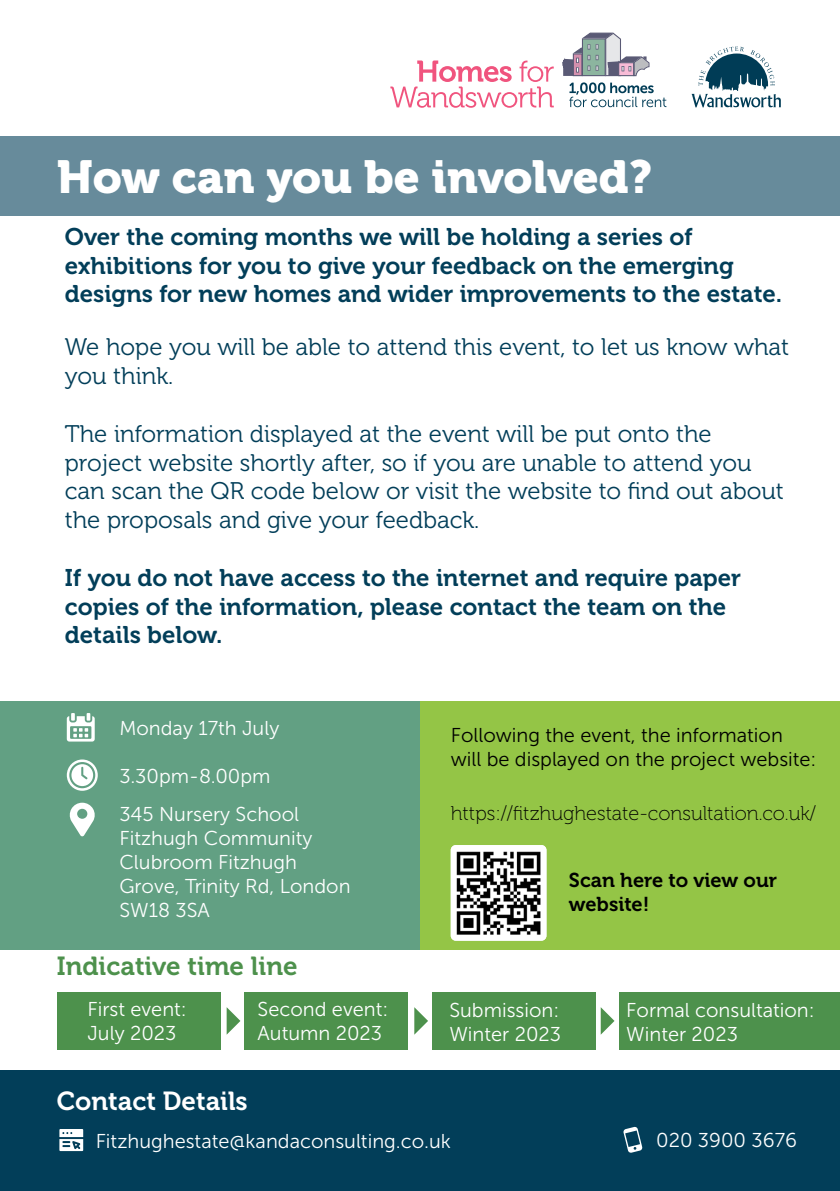
<style>
.page{position:relative;width:840px;height:1191px;background:#fff}
.page>*{position:absolute;margin:0;border:0;box-sizing:border-box;transform-origin:0 0}
.Paragraph_Style_1{font:46px "Museo 900";letter-spacing:-.005em;color:#fff}
.Paragraph_Style_1-2{font:26px "Museo 700";color:#4d914c}
.Paragraph_Style_1-3{font:26px "Museo 700";color:#fff}
.Paragraph_Style_1-4{font:24px/28.8px "Museo 700";color:#023e59}
.Paragraph_Style_1-5{font:24px/28.8px "Museo 300";color:#023e59}
.Paragraph_Style_1-6{font:20px/24px "Museo Sans 300";color:#fff}
.Paragraph_Style_1-7{font:20px/24px "Museo Sans 300";color:#000}
.Paragraph_Style_1-8{font:20px "Museo 100";color:#000}
.Paragraph_Style_1-9{font:20px/24px "Museo 700";color:#000}
</style>
<div class="page">
<div style="left:0;top:136px;width:839px;height:79px;background:#678b9b"></div>
<svg style="left:390px;top:33px;width:276px;height:75px"></svg>
<svg style="left:691px;top:46px;width:90px;height:62px"></svg>
<div style="left:0;top:701px;width:420px;height:249px;background:#62a083"></div>
<div style="left:420px;top:701px;width:419px;height:249px;background:#94c546"></div>
<img style="left:450px;top:845px;width:96px;height:95px">
<div style="left:57px;top:992px;width:163px;height:57px;background:#4d914c"></div>
<svg style="left:67px;top:713px;width:28px;height:28px"></svg>
<svg style="left:67px;top:759px;width:31px;height:31px"></svg>
<svg style="left:69px;top:802px;width:26px;height:34px"></svg>
<svg style="left:226px;top:992px;width:182px;height:57px;background:#5b995a"></svg>
<div style="left:619px;top:992px;width:220px;height:57px;background:#4d914c"></div>
<svg style="left:414px;top:992px;width:200px;height:57px;background:#67a166"></svg>
<div style="left:0;top:1070px;width:839px;height:121px;background:#023e59"></div>
<svg style="left:623px;top:1126px;width:19px;height:27px"></svg>
<svg style="left:59px;top:1129px;width:24px;height:22px"></svg>
<p class="Paragraph_Style_1" style="left:57px;top:151px;width:596px">How can you be involved?</p>
<p class="Paragraph_Style_1-4" style="left:65px;top:222px;width:718px">Over the coming months we will be holding a series of exhibitions for you to give your feedback on the emerging designs for new homes and wider improvements to the estate.</p>
<p class="Paragraph_Style_1-5" style="left:65px;top:333px;width:725px">We hope you will be able to attend this event, to let us know what you think.</p>
<p class="Paragraph_Style_1-5" style="left:65px;top:419px;width:720px">The information displayed at the event will be put onto the project website shortly after, so if you are unable to attend you can scan the QR code below or visit the website to find out about the proposals and give your feedback.</p>
<p class="Paragraph_Style_1-4" style="left:65px;top:563px;width:677px">If you do not have access to the internet and require paper copies of the information, please contact the team on the details below.</p>
<p class="Paragraph_Style_1-6" style="left:119px;top:716px;width:161px">Monday 17th July</p>
<p class="Paragraph_Style_1-6" style="left:119px;top:764px;width:152px">3.30pm-8.00pm</p>
<p class="Paragraph_Style_1-6" style="left:119px;top:802px;width:232px">345 Nursery School<br>Fitzhugh Community<br>Clubroom Fitzhugh<br>Grove, Trinity Rd, London<br>SW18 3SA</p>
<p class="Paragraph_Style_1-2" style="left:57px;top:951px;width:242px">Indicative time line</p>
<p class="Paragraph_Style_1-7" style="left:450px;top:723px;width:367px">Following the event, the information will be displayed on the project website:</p>
<p class="Paragraph_Style_1-8" style="left:450px;top:802px;width:366px">https://fitzhughestate-consultation.co.uk/</p>
<p class="Paragraph_Style_1-9" style="left:568px;top:868px;width:209px">Scan here to view our website!</p>
<p class="Paragraph_Style_1-6" style="left:87px;top:997px;width:101px">First event:<br>July 2023</p>
<p class="Paragraph_Style_1-6" style="left:257px;top:997px;width:132px">Second event:<br>Autumn 2023</p>
<p class="Paragraph_Style_1-6" style="left:449px;top:998px;width:113px">Submission:<br>Winter 2023</p>
<p class="Paragraph_Style_1-6" style="left:626px;top:998px;width:190px">Formal consultation:<br>Winter 2023</p>
<p class="Paragraph_Style_1-3" style="left:57px;top:1086px;width:192px">Contact Details</p>
<p class="Paragraph_Style_1-6" style="left:96px;top:1128px;width:356px">Fitzhughestate@kandaconsulting.co.uk</p>
<p class="Paragraph_Style_1-6" style="left:656px;top:1128px;width:142px">020 3900 3676</p>
</div>
